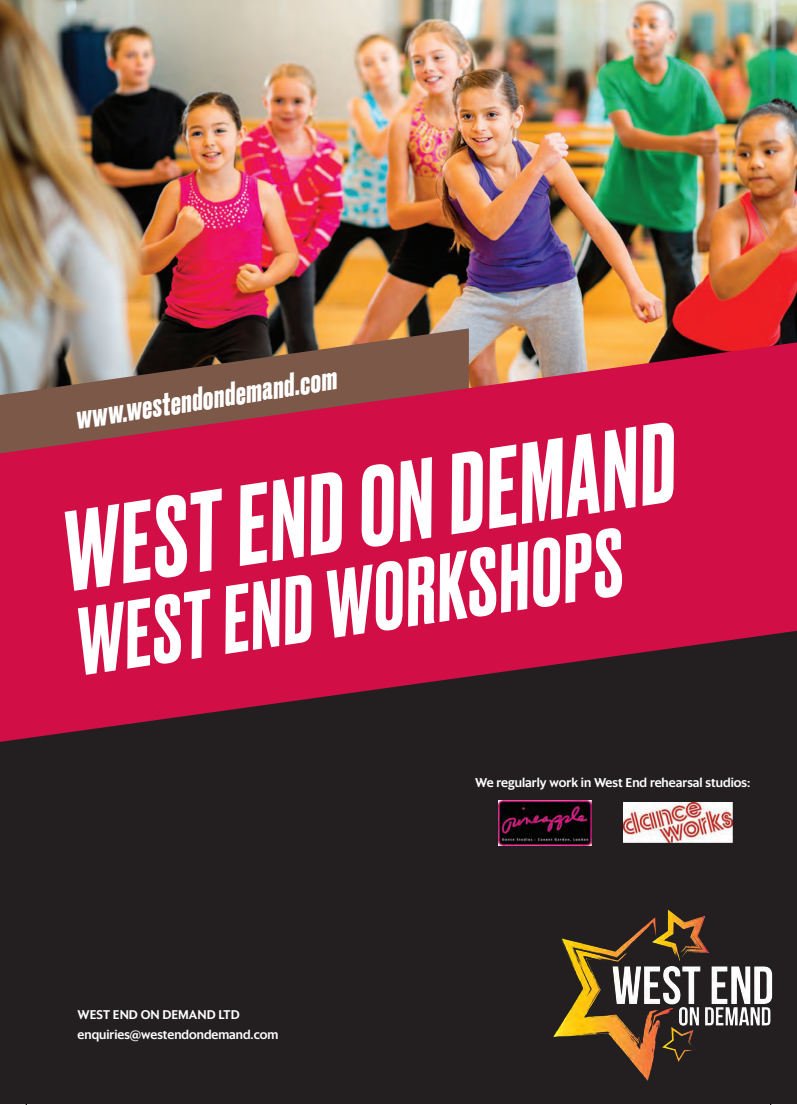
<style>
.page{position:relative;width:797px;height:1105px;background:#fff}
.page>*{position:absolute;margin:0;border:0;box-sizing:border-box;transform-origin:0 0}
.t1{font:italic 500 106.88px "Druk";color:#fff}
.t2{font:italic 500 90px "Druk";color:#fff}
.t3{font:italic 700 31.25px "Druk";color:#fff}
.t4{font:500 12.62px "Sanomat Sans";color:#fff}
.t5{font:500 12.5px/20px "Sanomat Sans";color:#fff}
</style>
<div class="page">
<img style="left:0;top:0;width:797px;height:342px">
<div style="left:0;top:532px;width:797px;height:572px;background:#231f20"></div>
<svg style="left:0;top:328px;width:469px;height:14px;background:#816d57"></svg>
<svg style="left:0;top:342px;width:797px;height:400px;background:#ae1b42"></svg>
<img style="left:624px;top:802px;width:108px;height:41px">
<img style="left:498px;top:801px;width:93px;height:45px">
<img style="left:553px;top:909px;width:220px;height:172px">
<h3 class="t3" style="left:73px;top:397px;width:265px;rotate:-9deg">www.westendondemand.com</h3>
<h1 class="t1" style="left:52px;top:483px;width:619px;rotate:-9deg">WEST END ON DEMAND</h1>
<h2 class="t2" style="left:67px;top:584px;width:552px;rotate:-9deg">WEST END WORKSHOPS</h2>
<p class="t5" style="left:78px;top:1003px;width:202px">WEST END ON DEMAND LTD enquiries@westendondemand.com</p>
<p class="t4" style="left:475px;top:773px;width:276px">We regularly work in West End rehearsal studios:</p>
</div>
